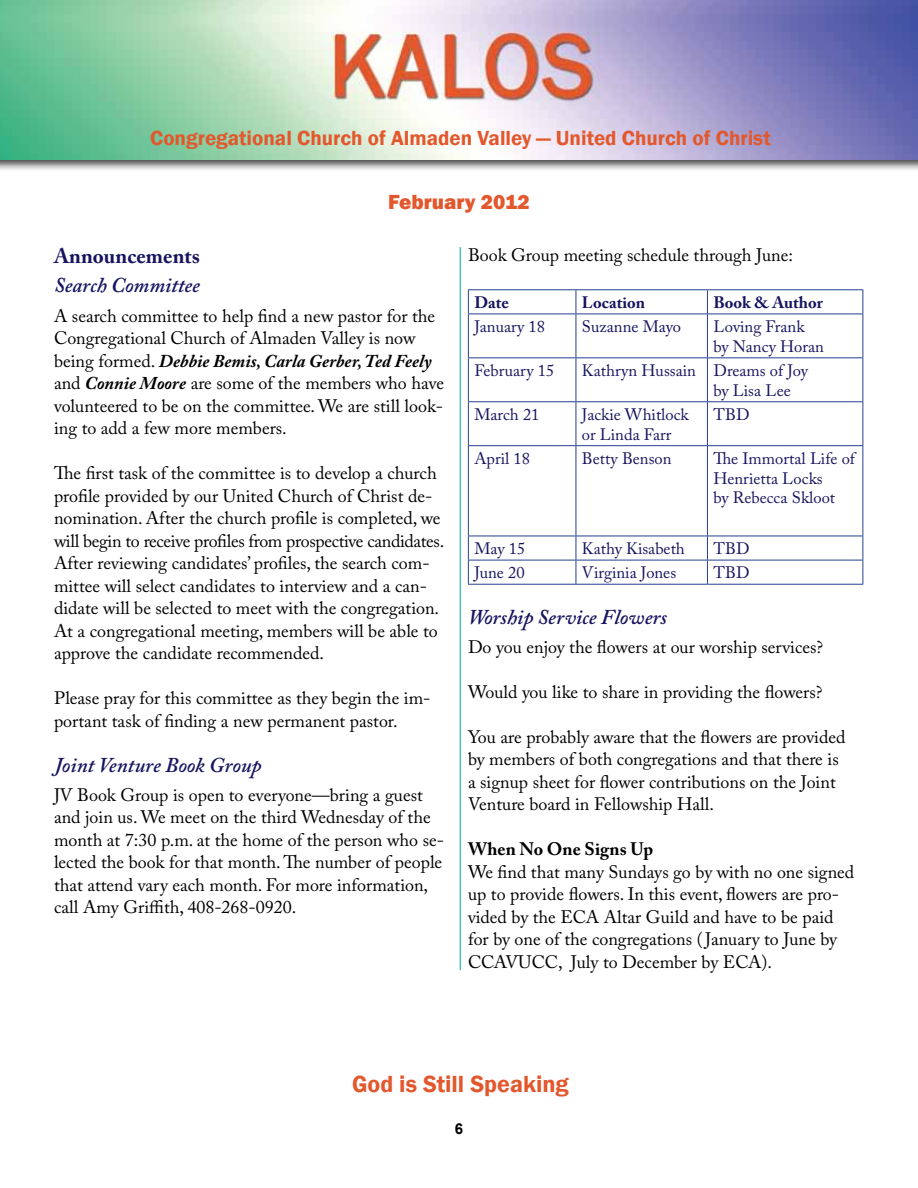
<style>
.page{position:relative;width:918px;height:1188px;background:#fff}
.page>*{position:absolute;margin:0;border:0;box-sizing:border-box;transform-origin:0 0}
.t1{font:600 24px "Franklin Gothic";color:#e3572d}
.t2{font:italic 600 21px "Adobe Caslon Pro";color:#16145f}
.t3{font:600 21px "Franklin Gothic";color:#e3572d}
.t4{font:700 21px "Adobe Caslon Pro";color:#16145f}
.t5{font:800 21px "Franklin Gothic";color:#e3572d}
.t6{font:18px/22.5px "Adobe Caslon Pro";color:#000}
.t7{font:700 18px "Adobe Caslon Pro";color:#000}
.t8{font:16.5px/19.8px "Adobe Caslon Pro";color:#16145f}
.t9{font:700 16.5px "Adobe Caslon Pro";color:#16145f}
.t10{font:700 15px "Arial";color:#000}
.s1{font-weight:700;font-style:italic}
</style>
<div class="page">
<div style="left:0;top:0;width:918px;height:172px;background:#000;opacity:.75"></div>
<img style="left:0;top:0;width:918px;height:159px">
<hr style="left:468px;top:289px;width:108px;height:1px;background:#25408f">
<svg style="left:468px;top:290px;width:1px;height:24px"></svg>
<hr style="left:576px;top:289px;width:131px;height:1px;background:#25408f">
<svg style="left:576px;top:290px;width:1px;height:24px"></svg>
<hr style="left:707px;top:289px;width:156px;height:1px;background:#25408f">
<svg style="left:707px;top:290px;width:1px;height:24px"></svg>
<svg style="left:862px;top:290px;width:1px;height:24px"></svg>
<hr style="left:468px;top:314px;width:108px;height:1px;background:#25408f">
<hr style="left:468px;top:314px;width:1px;height:43px;background:#25408f">
<hr style="left:576px;top:314px;width:131px;height:1px;background:#25408f">
<hr style="left:576px;top:314px;width:1px;height:43px;background:#25408f">
<hr style="left:707px;top:314px;width:156px;height:1px;background:#25408f">
<hr style="left:707px;top:314px;width:1px;height:43px;background:#25408f">
<hr style="left:862px;top:314px;width:1px;height:43px;background:#25408f">
<hr style="left:468px;top:357px;width:108px;height:1px;background:#25408f">
<hr style="left:468px;top:358px;width:1px;height:43px;background:#25408f">
<hr style="left:576px;top:357px;width:131px;height:1px;background:#25408f">
<hr style="left:576px;top:358px;width:1px;height:43px;background:#25408f">
<hr style="left:707px;top:357px;width:156px;height:1px;background:#25408f">
<hr style="left:707px;top:358px;width:1px;height:43px;background:#25408f">
<hr style="left:862px;top:358px;width:1px;height:43px;background:#25408f">
<hr style="left:468px;top:401px;width:108px;height:1px;background:#25408f">
<hr style="left:468px;top:402px;width:1px;height:43px;background:#25408f">
<hr style="left:576px;top:401px;width:131px;height:1px;background:#25408f">
<hr style="left:576px;top:402px;width:1px;height:43px;background:#25408f">
<hr style="left:707px;top:401px;width:156px;height:1px;background:#25408f">
<hr style="left:707px;top:402px;width:1px;height:43px;background:#25408f">
<hr style="left:862px;top:402px;width:1px;height:43px;background:#25408f">
<hr style="left:468px;top:445px;width:108px;height:1px;background:#25408f">
<hr style="left:468px;top:446px;width:1px;height:90px;background:#25408f">
<hr style="left:576px;top:445px;width:131px;height:1px;background:#25408f">
<hr style="left:576px;top:446px;width:1px;height:90px;background:#25408f">
<hr style="left:707px;top:445px;width:156px;height:1px;background:#25408f">
<hr style="left:707px;top:446px;width:1px;height:90px;background:#25408f">
<hr style="left:862px;top:446px;width:1px;height:90px;background:#25408f">
<hr style="left:468px;top:536px;width:108px;height:1px;background:#25408f">
<hr style="left:576px;top:536px;width:131px;height:1px;background:#25408f">
<hr style="left:707px;top:536px;width:156px;height:1px;background:#25408f">
<hr style="left:468px;top:560px;width:108px;height:1px;background:#25408f">
<svg style="left:468px;top:536px;width:1px;height:48px"></svg>
<hr style="left:576px;top:560px;width:131px;height:1px;background:#25408f">
<svg style="left:576px;top:536px;width:1px;height:48px"></svg>
<hr style="left:707px;top:560px;width:156px;height:1px;background:#25408f">
<svg style="left:707px;top:536px;width:1px;height:48px"></svg>
<svg style="left:862px;top:536px;width:1px;height:48px"></svg>
<hr style="left:468px;top:584px;width:108px;height:1px;background:#25408f">
<hr style="left:576px;top:584px;width:131px;height:1px;background:#25408f">
<hr style="left:707px;top:584px;width:156px;height:1px;background:#25408f">
<hr style="left:460px;top:247px;width:1px;height:723px;background:#00aaa6">
<p class="t3" style="left:150px;top:125px;width:622px">Congregational Church of Almaden Valley — United Church of Christ</p>
<p class="t5" style="left:388px;top:189px;width:143px">February 2012</p>
<p class="t4" style="left:54px;top:244px;width:147px">Announcements</p>
<p class="t2" style="left:54px;top:273px;width:147px">Search Committee</p>
<p class="t6" style="left:54px;top:304px;width:392px">A search committee to help find a new pastor for the Congregational Church of Almaden Valley is now being formed. <span class="s1">Debbie Bemis, Carla Gerber, Ted Feely </span>and <span class="s1">Connie Moore</span> are some of the members who have volunteered to be on the committee. We are still look&shy;ing to add a few more members.</p>
<p class="t6" style="left:54px;top:462px;width:392px">The first task of the committee is to develop a church profile provided by our United Church of Christ de&shy;nomination. After the church profile is completed, we will begin to receive profiles from prospective candidates.<br>After reviewing candidates’ profiles, the search com&shy;mittee will select candidates to interview and a can&shy;didate will be selected to meet with the congregation.<br>At a congregational meeting, members will be able to approve the candidate recommended.</p>
<p class="t6" style="left:54px;top:687px;width:378px">Please pray for this committee as they begin the im&shy;portant task of finding a new permanent pastor.</p>
<p class="t2" style="left:54px;top:752px;width:209px">Joint Venture Book Group</p>
<p class="t6" style="left:54px;top:783px;width:392px">JV Book Group is open to everyone—bring a guest and join us. We meet on the third Wednesday of the month at 7:30 p.m. at the home of the person who se&shy;lected the book for that month. The number of people that attend vary each month. For more information, call Amy Griffith, 408-268-0920.</p>
<p class="t6" style="left:468px;top:243px;width:327px">Book Group meeting schedule through June:</p>
<p class="t9" style="left:474px;top:293px;width:36px">Date</p>
<p class="t9" style="left:582px;top:293px;width:65px">Location</p>
<p class="t9" style="left:713px;top:293px;width:111px">Book &amp; Author</p>
<p class="t8" style="left:474px;top:316px;width:72px">January 18</p>
<p class="t8" style="left:582px;top:316px;width:101px">Suzanne Mayo</p>
<p class="t8" style="left:713px;top:316px;width:112px">Loving Frank by Nancy Horan</p>
<p class="t8" style="left:474px;top:360px;width:81px">February 15</p>
<p class="t8" style="left:713px;top:360px;width:96px;text-indent:-132px">Kathryn Hussain Dreams of Joy by Lisa Lee</p>
<p class="t8" style="left:474px;top:404px;width:67px">March 21</p>
<p class="t8" style="left:582px;top:404px;width:108px">Jackie Whitlock or Linda Farr</p>
<p class="t8" style="left:713px;top:404px;width:38px">TBD</p>
<p class="t8" style="left:474px;top:448px;width:57px">April 18</p>
<p class="t8" style="left:582px;top:448px;width:91px">Betty Benson</p>
<p class="t8" style="left:713px;top:448px;width:143px">The Immortal Life of<br>Henrietta Locks<br>by Rebecca Skloot</p>
<p class="t8" style="left:474px;top:538px;width:53px">May 15</p>
<p class="t8" style="left:582px;top:538px;width:104px">Kathy Kisabeth</p>
<p class="t8" style="left:713px;top:538px;width:38px">TBD</p>
<p class="t8" style="left:474px;top:563px;width:52px">June 20</p>
<p class="t8" style="left:582px;top:563px;width:96px">Virginia Jones</p>
<p class="t8" style="left:713px;top:563px;width:38px">TBD</p>
<p class="t2" style="left:468px;top:604px;width:201px">Worship Service Flowers</p>
<p class="t6" style="left:468px;top:635px;width:357px">Do you enjoy the flowers at our worship services?</p>
<p class="t6" style="left:468px;top:680px;width:356px">Would you like to share in providing the flowers?</p>
<p class="t6" style="left:468px;top:725px;width:379px">You are probably aware that the flowers are provided by members of both congregations and that there is a signup sheet for flower contributions on the Joint Venture board in Fellowship Hall.</p>
<p class="t7" style="left:468px;top:839px;width:187px">When No One Signs Up</p>
<p class="t6" style="left:468px;top:860px;width:388px">We find that many Sundays go by with no one signed up to provide flowers. In this event, flowers are pro&shy;vided by the ECA Altar Guild and have to be paid for by one of the congregations ( January to June by CCAVUCC, July to December by ECA).</p>
<h1 class="t1" style="left:352px;top:1069px;width:218px">God is Still Speaking</h1>
<p class="t10" style="left:455px;top:1119px;width:10px">6</p>
</div>
